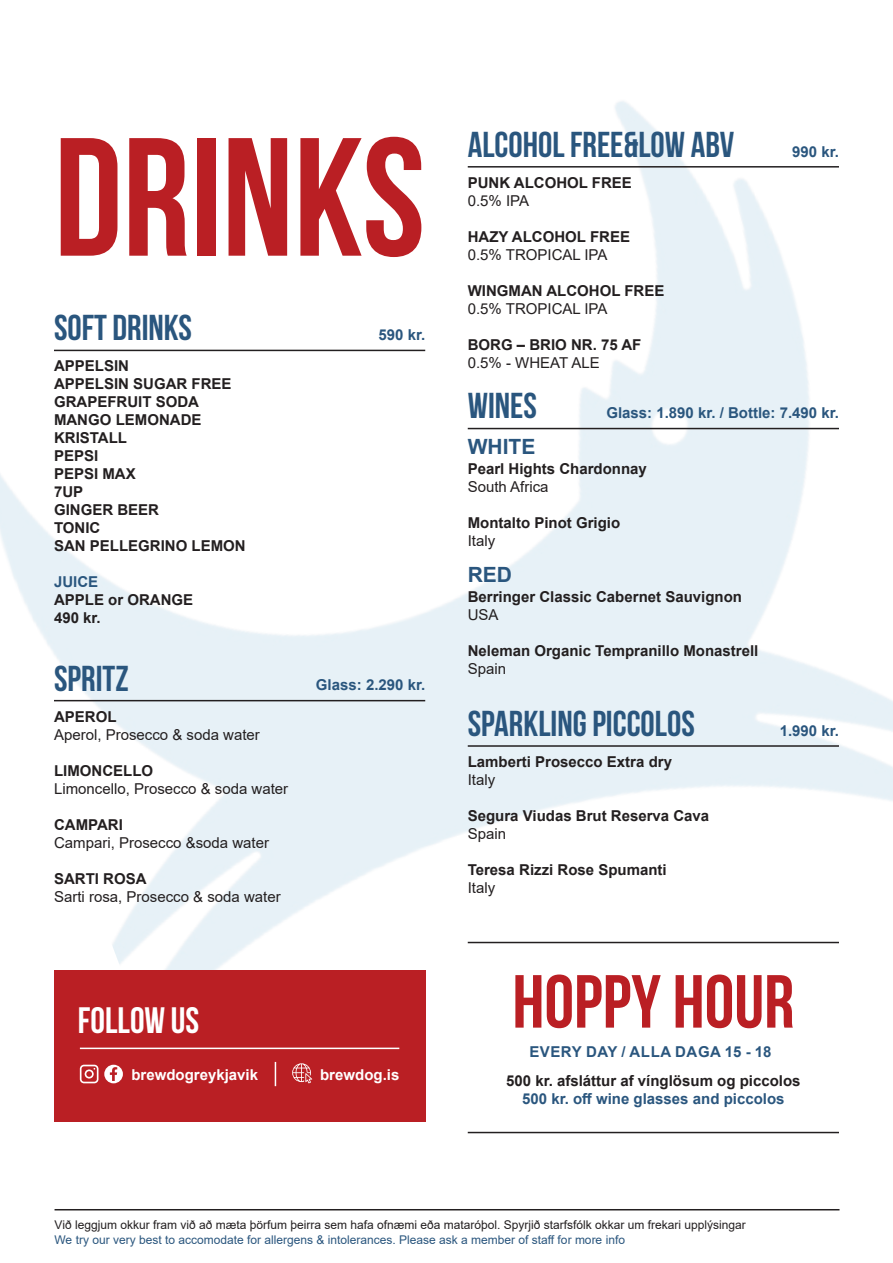
<style>
.page{position:relative;width:893px;height:1263px;background:#fff}
.page>*{position:absolute;margin:0;border:0;box-sizing:border-box;transform-origin:0 0}
.t1{font:700 168px "Bebas Neue";color:#ba1f24}
.t2{font:700 75px "Bebas Neue";color:#ba1f24}
.t3{font:700 36.75px "Bebas Neue";color:#fff}
.t4{font:700 36px "Bebas Neue";color:#2a567e}
.t5{font:700 21px "Arial";color:#2a567e}
.t6{font:700 15px/18px "Arial";color:#231f20}
.t7{font:15px "Arial";color:#231f20}
.t8{font:700 15px "Arial";color:#2a567e}
.t9{font:700 15px "Arial";color:#fff}
.t10{font:700 15px "Arial";letter-spacing:.035em;color:#2a567e}
.t11{font:12px "Arial";color:#231f20}
.t12{font:12px "Arial";color:#2a567e}
</style>
<div class="page">
<img style="left:0;top:101px;width:893px;height:1033px">
<hr style="left:54px;top:350px;width:371px;height:1px;background:#231f20">
<hr style="left:468px;top:166px;width:371px;height:2px;background:#231f20">
<hr style="left:468px;top:942px;width:371px;height:1px;background:#231f20">
<hr style="left:468px;top:1132px;width:371px;height:1px;background:#231f20">
<hr style="left:468px;top:428px;width:371px;height:1px;background:#231f20">
<hr style="left:468px;top:745px;width:371px;height:2px;background:#231f20">
<hr style="left:54px;top:700px;width:371px;height:1px;background:#231f20">
<hr style="left:55px;top:1209px;width:784px;height:1px;background:#231f20">
<div style="left:54px;top:970px;width:371px;height:151px;background:#ba1f24"></div>
<hr style="left:80px;top:1047px;width:319px;height:2px;background:#fff">
<svg style="left:80px;top:1065px;width:18px;height:18px"></svg>
<svg style="left:104px;top:1065px;width:19px;height:18px"></svg>
<svg style="left:292px;top:1063px;width:20px;height:20px"></svg>
<svg style="left:275px;top:1062px;width:1px;height:24px"></svg>
<h1 class="t1" style="left:54px;top:105px;width:373px">DRINKS</h1>
<h3 class="t4" style="left:54px;top:308px;width:140px">SOFT DRINKS</h3>
<p class="t6" style="left:54px;top:357px;width:193px">APPELSIN<br>APPELSIN SUGAR FREE<br>GRAPEFRUIT SODA<br>MANGO LEMONADE<br>KRISTALL<br>PEPSI<br>PEPSI MAX<br>7UP<br>GINGER BEER<br>TONIC<br>SAN PELLEGRINO LEMON</p>
<p class="t8" style="left:54px;top:572px;width:46px">JUICE</p>
<p class="t6" style="left:54px;top:591px;width:141px">APPLE or ORANGE<br>490 kr.</p>
<h3 class="t4" style="left:54px;top:658px;width:76px">SPRITZ</h3>
<p class="t6" style="left:54px;top:707px;width:64px">APEROL</p>
<p class="t7" style="left:54px;top:724px;width:207px">Aperol, Prosecco &amp; soda water</p>
<p class="t6" style="left:54px;top:761px;width:101px">LIMONCELLO</p>
<p class="t7" style="left:54px;top:778px;width:236px">Limoncello, Prosecco &amp; soda water</p>
<p class="t6" style="left:54px;top:815px;width:70px">CAMPARI</p>
<p class="t7" style="left:54px;top:832px;width:217px">Campari, Prosecco &amp;soda water</p>
<p class="t6" style="left:54px;top:869px;width:94px">SARTI ROSA</p>
<p class="t7" style="left:54px;top:886px;width:228px">Sarti rosa, Prosecco &amp; soda water</p>
<p class="t8" style="left:378px;top:324px;width:48px">590 kr.</p>
<p class="t8" style="left:316px;top:674px;width:111px">Glass: 2.290 kr.</p>
<h3 class="t3" style="left:78px;top:1000px;width:123px">FOLLOW US</h3>
<p class="t9" style="left:131px;top:1064px;width:128px">brewdogreykjavik</p>
<p class="t9" style="left:320px;top:1064px;width:81px">brewdog.is</p>
<h3 class="t4" style="left:468px;top:125px;width:268px">ALCOHOL FREE&amp;LOW ABV</h3>
<p class="t6" style="left:468px;top:174px;width:166px">PUNK ALCOHOL FREE</p>
<p class="t7" style="left:468px;top:190px;width:63px">0.5% IPA</p>
<p class="t6" style="left:468px;top:228px;width:164px">HAZY ALCOHOL FREE</p>
<p class="t7" style="left:468px;top:244px;width:141px">0.5% TROPICAL IPA</p>
<p class="t6" style="left:468px;top:282px;width:198px">WINGMAN ALCOHOL FREE</p>
<p class="t7" style="left:468px;top:298px;width:141px">0.5% TROPICAL IPA</p>
<p class="t6" style="left:468px;top:336px;width:175px">BORG – BRIO NR. 75 AF</p>
<p class="t7" style="left:468px;top:352px;width:133px">0.5% - WHEAT ALE</p>
<p class="t8" style="left:792px;top:141px;width:48px">990 kr.</p>
<h3 class="t4" style="left:468px;top:386px;width:71px">WINES</h3>
<h3 class="t5" style="left:468px;top:432px;width:69px">WHITE</h3>
<p class="t8" style="left:606px;top:403px;width:234px">Glass: 1.890 kr. / Bottle: 7.490 kr.</p>
<p class="t6" style="left:468px;top:460px;width:181px">Pearl Hights Chardonnay</p>
<p class="t7" style="left:468px;top:477px;width:82px">South Africa</p>
<p class="t6" style="left:468px;top:514px;width:154px">Montalto Pinot Grigio</p>
<p class="t7" style="left:468px;top:531px;width:29px">Italy</p>
<h3 class="t5" style="left:468px;top:559px;width:46px">RED</h3>
<p class="t6" style="left:468px;top:588px;width:276px">Berringer Classic Cabernet Sauvignon</p>
<p class="t7" style="left:468px;top:604px;width:32px">USA</p>
<p class="t6" style="left:468px;top:642px;width:292px">Neleman Organic Tempranillo Monastrell</p>
<p class="t7" style="left:468px;top:658px;width:40px">Spain</p>
<h3 class="t4" style="left:468px;top:704px;width:229px">SPARKLING PICCOLOS</h3>
<p class="t6" style="left:468px;top:753px;width:206px">Lamberti Prosecco Extra dry</p>
<p class="t7" style="left:468px;top:769px;width:29px">Italy</p>
<p class="t6" style="left:468px;top:807px;width:243px">Segura Viudas Brut Reserva Cava</p>
<p class="t7" style="left:468px;top:823px;width:40px">Spain</p>
<p class="t6" style="left:468px;top:861px;width:200px">Teresa Rizzi Rose Spumanti</p>
<p class="t7" style="left:468px;top:877px;width:29px">Italy</p>
<p class="t8" style="left:780px;top:720px;width:61px">1.990 kr.</p>
<h2 class="t2" style="left:512px;top:960px;width:283px">HOPPY HOUR</h2>
<p class="t10" style="left:529px;top:1041px;width:244px">EVERY DAY / ALLA DAGA 15 - 18</p>
<p class="t6" style="left:506px;top:1071px;width:296px">500 kr. afsláttur af vínglösum og piccolos</p>
<p class="t8" style="left:522px;top:1088px;width:264px">500 kr. off wine glasses and piccolos</p>
<p class="t11" style="left:55px;top:1217px;width:693px">Við leggjum okkur fram við að mæta þörfum þeirra sem hafa ofnæmi eða mataróþol. Spyrjið starfsfólk okkar um frekari upplýsingar</p>
<p class="t12" style="left:55px;top:1231px;width:572px">We try our very best to accomodate for allergens &amp; intolerances. Please ask a member of staff for more info</p>
</div>
